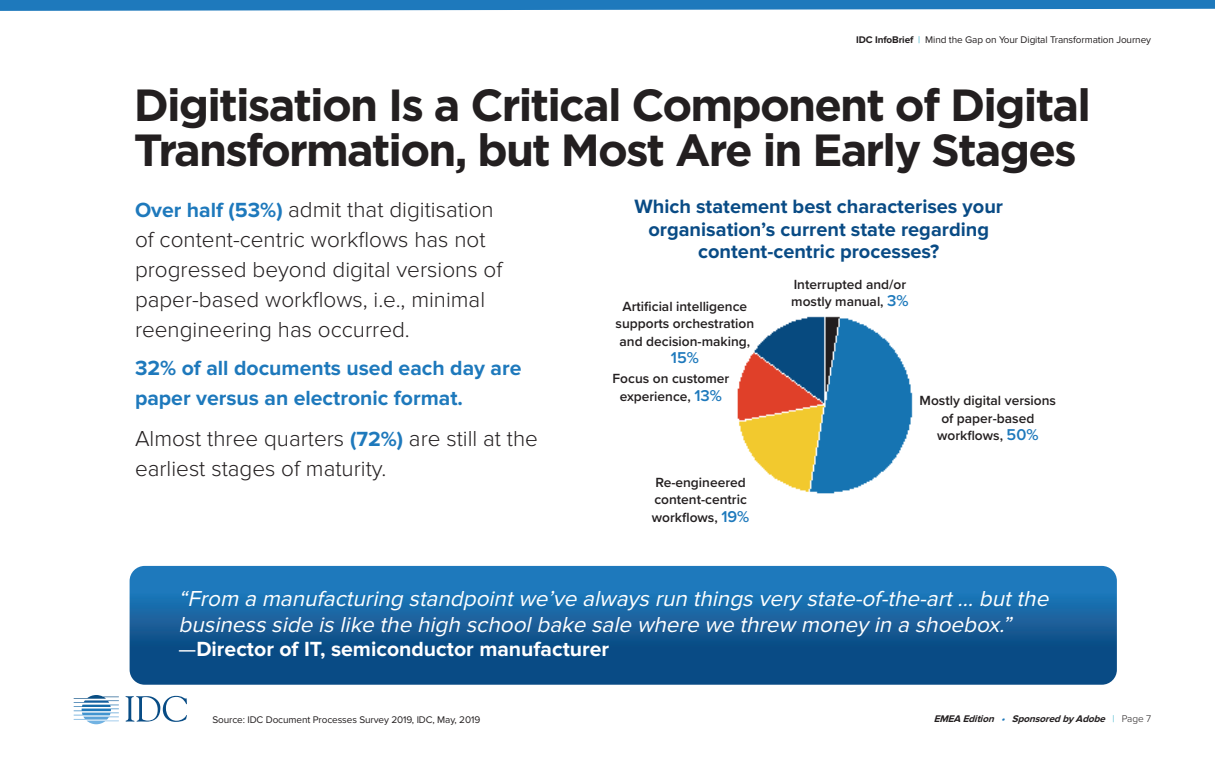
<style>
.page{position:relative;width:1215px;height:765px;background:#fff}
.page>*{position:absolute;margin:0;border:0;box-sizing:border-box;transform-origin:0 0}
.t1{font:700 45px/45px "Gotham";letter-spacing:-.04em;color:#231f20}
.t2{font:300 22.5px/30px "Proxima Nova";color:#231f20}
.t3{font:italic 22.5px/26.2px "Proxima Nova";color:#fff}
.t4{font:700 21.25px/30px "Proxima Nova";color:#1e79bc}
.t5{font:700 21.25px "Proxima Nova";color:#fff}
.t6{font:700 20px/22.5px "Proxima Nova";color:#094b85;text-align:center}
.t7{font:600 16.25px "Proxima Nova";color:#1e79bc}
.t8{font:600 13.75px/17.5px "Proxima Nova";color:#231f20;text-align:center}
.t9{font:10px "Proxima Nova";letter-spacing:-.01em;color:#231f20}
.t10{font:italic 700 10px "Proxima Nova";color:#231f20}
.s1{font-weight:700}
.s2{color:#2faec7}
.s3{font-weight:700;font-size:21.25px;color:#1e79bc}
.s4{font-size:16.25px;color:#1e79bc}
.s5{font-weight:400}
.s6{color:#1e79bc}
.s7{font-weight:300;font-style:normal;color:#2faec7}
.s8{font-weight:300;font-style:normal}
</style>
<div class="page">
<svg style="left:126px;top:696px;width:61px;height:26px"></svg>
<svg style="left:74px;top:695px;width:45px;height:29px"></svg>
<svg style="left:0;top:0;width:1215px;height:11px;background:#3587c3"></svg>
<img style="left:737px;top:316px;width:176px;height:178px">
<svg style="left:130px;top:566px;width:987px;height:119px;background:#15609d"></svg>
<p class="t9" style="left:856px;top:34px;width:296px"><span class="s1">IDC InfoBrief</span> <span class="s2">|</span> Mind the Gap on Your Digital Transformation Journey</p>
<h1 class="t1" style="left:134px;top:81px;width:959px">Digitisation Is a Critical Component of Digital<br>Transformation, but Most Are in Early Stages</h1>
<p class="t2" style="left:135px;top:195px;width:369px"><span class="s3">Over half (53%)</span> admit that digitisation of content-centric workflows has not progressed beyond digital versions of paper-based workflows, i.e., minimal reengineering has occurred.</p>
<p class="t4" style="left:135px;top:353px;width:388px">32% of all documents used each day are paper versus an electronic format.</p>
<p class="t2" style="left:135px;top:424px;width:405px">Almost three quarters <span class="s3">(72%)</span> are still at the earliest stages of maturity.</p>
<p class="t6" style="left:634px;top:196px;width:370px">Which statement best characterises your organisation’s current state regarding content-centric processes?</p>
<p class="t8" style="left:616px;top:297px;width:140px">Artificial intelligence supports orchestration and decision-making,</p>
<p class="t7" style="left:671px;top:346px;width:30px">15%</p>
<p class="t8" style="left:613px;top:369px;width:118px">Focus on customer experience, <span class="s4">13%</span></p>
<p class="t8" style="left:652px;top:473px;width:99px;text-align:left">Re-engineered content-centric workflows, <span class="s4">19%</span></p>
<p class="t8" style="left:791px;top:275px;width:119px;text-align:left">Interrupted and/or mostly manual, <span class="s4">3%</span></p>
<p class="t8" style="left:920px;top:392px;width:138px">Mostly digital versions of paper-based workflows, <span class="s4">50%</span></p>
<p class="t3" style="left:179px;top:586px;width:877px">“From a manufacturing standpointwe’ve alwaysrun thingsvery state-of-the-art… butthe businessside islike the high schoolbake sale where we threw money in a shoebox.”</p>
<p class="t5" style="left:179px;top:637px;width:432px"><span class="s5">—</span>Director of IT, semiconductor manufacturer</p>
<p class="t9" style="left:212px;top:713px;width:269px">Source: IDC Document Processes Survey 2019, IDC, May, 2019</p>
<p class="t10" style="left:934px;top:713px;width:219px">EMEA Edition <span class="s6">•</span> SponsoredbyAdobe <span class="s7">|</span> <span class="s8">P a g e 7</span></p>
</div>
